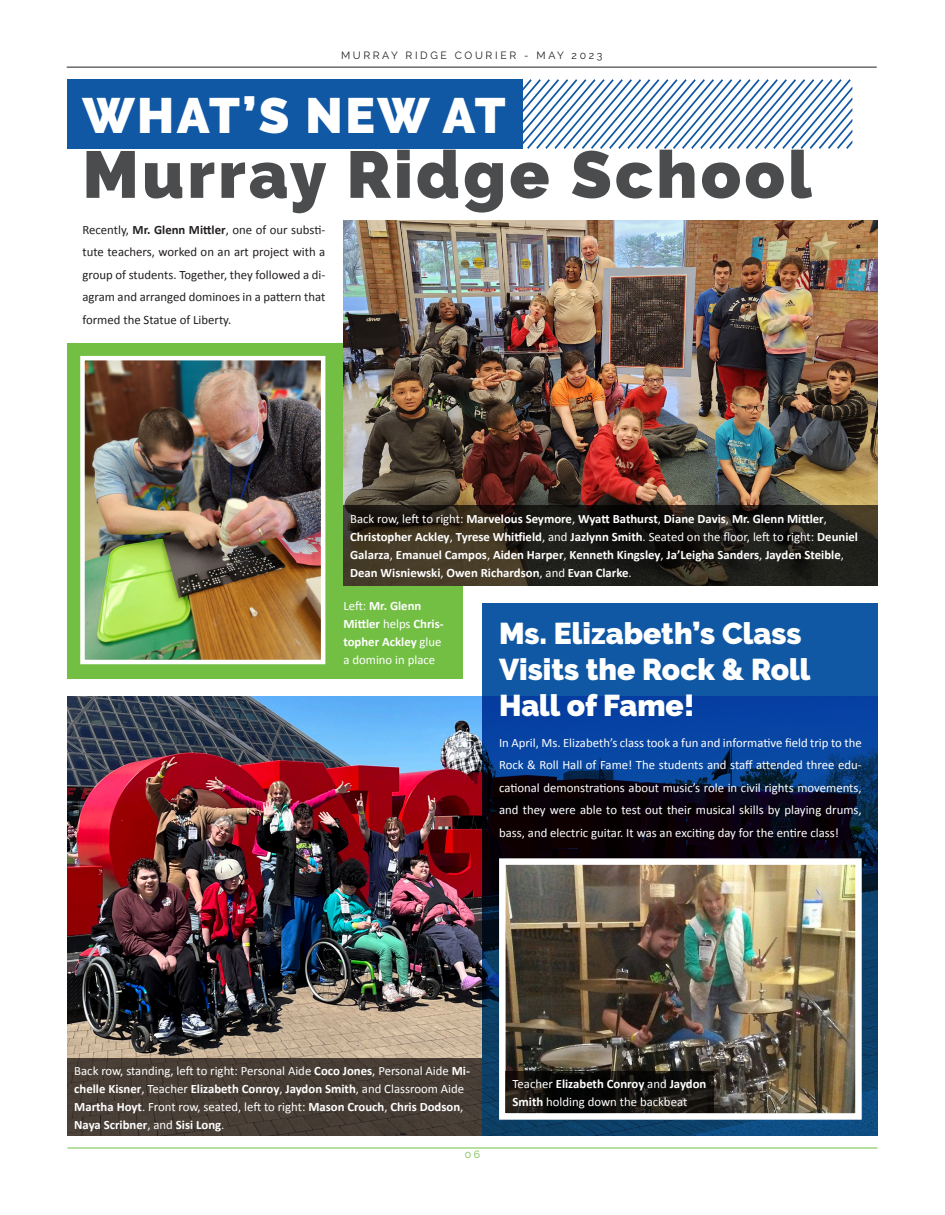
<style>
.page{position:relative;width:945px;height:1215px;background:#fff}
.page>*{position:absolute;margin:0;border:0;box-sizing:border-box;transform-origin:0 0}
.t1{font:900 66px "Raleway";letter-spacing:.05em;color:#4b4c4d}
.t2{font:900 49.5px "Raleway";letter-spacing:.05em;color:#fff}
.t3{font:900 30px/36px "Raleway";color:#fff}
.t4{font:12.75px/22.5px "Calibri";color:#fff}
.t5{font:700 12.75px/18px "Calibri";color:#fff}
.t6{font:12.75px/22.5px "Calibri";color:#231f20;text-align:justify}
.t7{font:10.5px "Raleway";letter-spacing:.25em;color:#231f20}
.t8{font:10.5px "Raleway";color:#71bf44}
.s1{font-weight:700}
.s2{font-weight:400}
</style>
<div class="page">
<hr style="left:68px;top:1148px;width:810px;height:1px;background:#71bf44">
<hr style="left:67px;top:67px;width:810px;height:1px;background:#231f20">
<div style="left:68px;top:343px;width:395px;height:336px;background:#73bf44"></div>
<svg style="left:523px;top:79px;width:329px;height:70px"></svg>
<div style="left:68px;top:79px;width:455px;height:70px;background:#1058a4"></div>
<img style="left:343px;top:221px;width:535px;height:284px">
<img style="left:68px;top:696px;width:414px;height:363px">
<svg style="left:482px;top:604px;width:396px;height:532px;background:#0b3772"></svg>
<img style="left:507px;top:866px;width:347px;height:246px">
<div style="left:499px;top:858px;width:363px;height:262px;border:7px solid #fff"></div>
<div style="left:68px;top:1059px;width:414px;height:77px;background:#483e35"></div>
<img style="left:85px;top:361px;width:235px;height:298px">
<div style="left:80px;top:356px;width:245px;height:308px;border:4px solid #fff"></div>
<svg style="left:343px;top:505px;width:535px;height:81px;background:#26221a"></svg>
<svg style="left:506px;top:1072px;width:208px;height:41px;background:#11100d"></svg>
<p class="t7" style="left:341px;top:49px;width:263px">MURRAY RIDGE COURIER - MAY 2023</p>
<p class="t2" style="left:82px;top:87px;width:425px">WHAT’S NEW AT</p>
<p class="t1" style="left:82px;top:136px;width:731px">Murray Ridge School</p>
<p class="t6" style="left:82px;top:218px;width:244px">Recently, <span class="s1">Mr. Glenn Mittler</span>, one of our substi&shy;tute teachers, worked on an art project with a group of students. Together, they followed a di&shy;agram and arranged dominoes in a pattern that formed the Statue of Liberty.</p>
<p class="t5" style="left:350px;top:510px;width:509px"><span class="s2">Back row, left to right:</span> Marvelous Seymore<span class="s2">,</span> Wyatt Bathurst<span class="s2">,</span> Diane Davis<span class="s2">,</span> Mr. Glenn Mittler<span class="s2">, </span>Christopher Ackley<span class="s2">,</span> Tyrese Whitfield<span class="s2">, and</span> Jazlynn Smith<span class="s2">. Seated on the floor, left to right:</span> Deuniel Galarza<span class="s2">,</span> Emanuel Campos<span class="s2">,</span> Aiden Harper<span class="s2">,</span> Kenneth Kingsley<span class="s2">,</span> Ja’Leigha Sanders<span class="s2">,</span> Jayden Steible<span class="s2">, </span>Dean Wisniewski<span class="s2">,</span> Owen Richardson<span class="s2">, and</span> Evan Clarke<span class="s2">.</span></p>
<p class="t5" style="left:343px;top:596px;width:102px"><span class="s2">Left:</span> Mr. Glenn<br>Mittler <span class="s2">helps</span> Chris&shy;topher Ackley <span class="s2">glue a domino in place</span></p>
<p class="t3" style="left:499px;top:616px;width:304px">Ms. Elizabeth’s Class</p>
<p class="t3" style="left:499px;top:652px;width:313px">Visits the Rock &amp; Roll<br>Hall of Fame!</p>
<p class="t4" style="left:499px;top:731px;width:364px;text-align:justify">In April, Ms. Elizabeth’s class took a fun and informative field trip to the Rock &amp; Roll Hall of Fame! The students and staff attended three edu&shy;cational demonstrations about music’s role in civil rights movements, and they were able to test out their musical skills by playing drums, bass, and electric guitar. It was an exciting day for the entire class!</p>
<p class="t4" style="left:74px;top:1061px;width:397px;line-height:18px">Back row, standing, left to right: Personal Aide <span class="s1">Coco Jones</span>, Personal Aide <span class="s1">Mi&shy;chelle Kisner</span>, Teacher <span class="s1">Elizabeth Conroy</span>, <span class="s1">Jaydon Smith</span>, and Classroom Aide <span class="s1">Martha Hoyt</span>. Front row, seated, left to right: <span class="s1">Mason Crouch</span>, <span class="s1">Chris Dodson</span>, <span class="s1">Naya Scribner</span>, and <span class="s1">Sisi Long</span>.</p>
<p class="t8" style="left:465px;top:1148px;width:17px">06</p>
<p class="t4" style="left:513px;top:1075px;width:195px;line-height:18px">Teacher <span class="s1">Elizabeth Conroy</span> and <span class="s1">Jaydon<br>Smith</span> holding down the backbeat</p>
</div>
